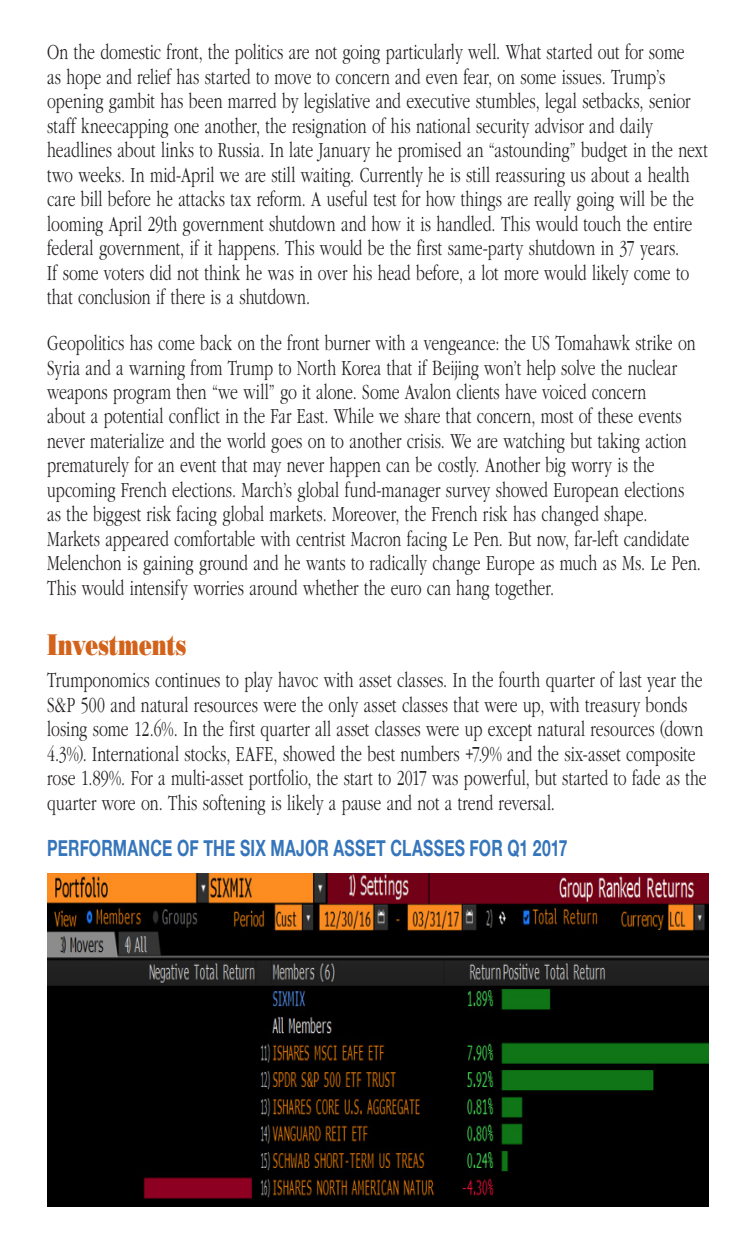
<style>
.page{position:relative;width:756px;height:1260px;background:#fff}
.page>*{position:absolute;margin:0;border:0;box-sizing:border-box;transform-origin:0 0}
.t1{font:29.75px "Bodoni Poster";letter-spacing:-.005em;color:#d3621a;scale:.7 1}
.t2{font:300 22.4px/24.5px "Garamond";letter-spacing:.005em;color:#231f20;scale:.7 1}
.t3{font:700 22.4px "Helvetica Neue";letter-spacing:.01em;color:#3575bb;scale:.7 1}
</style>
<div class="page">
<img style="left:48px;top:873px;width:660px;height:333px">
<p class="t2" style="left:47px;top:40px;width:945px">On the domestic front, the politics are not going particularly well. What started out for some<br>as hope and relief has started to move to concern and even fear, on some issues. Trump’s opening gambit has been marred by legislative and executive stumbles, legal setbacks, senior staff kneecapping one another, the resignation of his national security advisor and daily headlines about links to Russia. In late January he promised an “astounding” budget in the next two weeks. In mid-April we are still waiting. Currently he is still reassuring us about a health care bill before he attacks tax reform. A useful test for how things are really going will be the looming April 29th government shutdown and how it is handled. This would touch the entire federal government, if it happens. This would be the first same-party shutdown in 37 years.<br>If some voters did not think he was in over his head before, a lot more would likely come to that conclusion if there is a shutdown.</p>
<p class="t2" style="left:47px;top:331px;width:935px">Geopolitics has come back on the front burner with a vengeance: the US Tomahawk strike on Syria and a warning from Trump to North Korea that if Beijing won’t help solve the nuclear weapons program then “we will” go it alone. Some Avalon clients have voiced concern<br>about a potential conflict in the Far East. While we share that concern, most of these events never materialize and the world goes on to another crisis. We are watching but taking action prematurely for an event that may never happen can be costly. Another big worry is the upcoming French elections. March’s global fund-manager survey showed European elections as the biggest risk facing global markets. Moreover, the French risk has changed shape.<br>Markets appeared comfortable with centrist Macron facing Le Pen. But now, far-left candidate Melenchon is gaining ground and he wants to radically change Europe as much as Ms. Le Pen.<br>This would intensify worries around whether the euro can hang together.</p>
<h1 class="t1" style="left:47px;top:627px;width:200px">Investments</h1>
<p class="t2" style="left:47px;top:668px;width:944px">Trumponomics continues to play havoc with asset classes. In the fourth quarter of last year the S&amp;P 500 and natural resources were the only asset classes that were up, with treasury bonds losing some 12.6%. In the first quarter all asset classes were up except natural resources (down 4.3%). International stocks, EAFE, showed the best numbers +7.9% and the six-asset composite rose 1.89%. For a multi-asset portfolio, the start to 2017 was powerful, but started to fade as the quarter wore on. This softening is likely a pause and not a trend reversal.</p>
<p class="t3" style="left:47px;top:830px;width:745px">PERFORMANCE OF THE SIX MAJOR ASSET CLASSES FOR Q1 2017</p>
</div>
